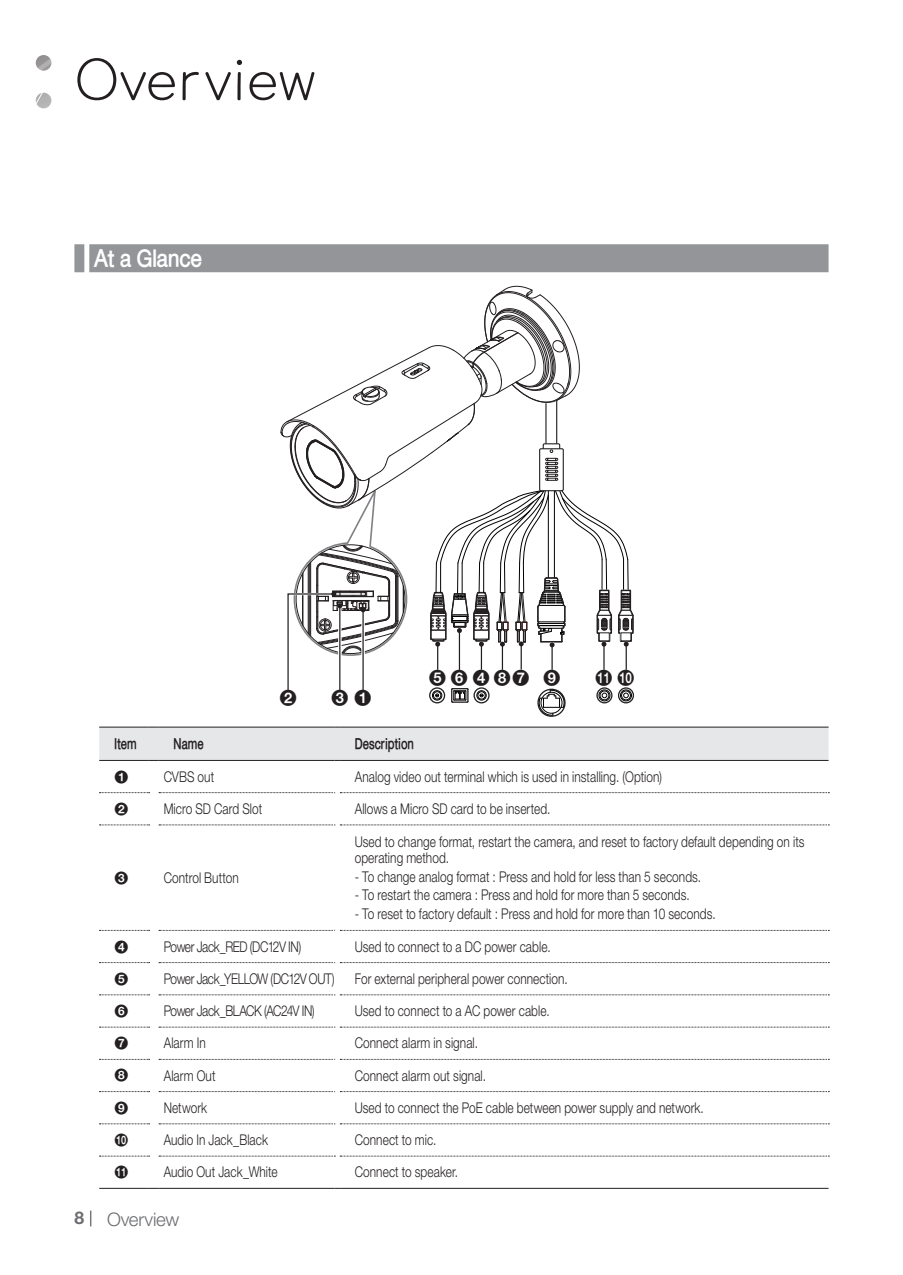
<style>
.page{position:relative;width:903px;height:1275px;background:#fff}
.page>*{position:absolute;margin:0;border:0;box-sizing:border-box;transform-origin:0 0}
.t1{font:59.5px "DXKPG Std M";color:#231f20}
.t2{font:21px "D Xgo Std 60";letter-spacing:-.02em;color:#fff;scale:.95 1}
.t3{font:300 18.72px "Helvetica Neue LT Pro";letter-spacing:-.01em;color:#6c6d70}
.t4{font:17.5px "CP Number Circle";letter-spacing:.21em;color:#231f20}
.t5{font:300 14.88px/16.1px "Helvetica Neue LT Pro";letter-spacing:.005em;color:#231f20;scale:.8 1}
.t6{font:300 14.88px "Helvetica Neue LT Pro";letter-spacing:-.04em;color:#231f20;scale:.8 1}
.t7{font:14px "CP Number Circle";color:#231f20}
.t8{font:13.47px "D Xgo Std 60";color:#231f20;scale:.8 1}
.s1{font-family:"Helvetica Neue cp";font-weight:700;font-size:17.5px}
</style>
<div class="page">
<svg style="left:35px;top:55px;width:17px;height:54px"></svg>
<div style="left:74px;top:244px;width:10px;height:28px;background:#939598"></div>
<div style="left:89px;top:244px;width:739px;height:28px;background:#939598"></div>
<div style="left:537px;top:689px;width:29px;height:28px;border:1px solid #231f20;border-radius:50%"></div>
<svg style="left:280px;top:286px;width:354px;height:430px"></svg>
<hr style="left:99px;top:1188px;width:50px;height:1px;background:#231f20">
<div style="left:99px;top:727px;width:729px;height:34px;background:#e6e7e9"></div>
<hr style="left:340px;top:760px;width:488px;height:1px;background:#231f20">
<svg style="left:99px;top:792px;width:730px;height:1px"></svg>
<svg style="left:99px;top:825px;width:730px;height:1px"></svg>
<svg style="left:99px;top:930px;width:730px;height:1px"></svg>
<svg style="left:99px;top:962px;width:730px;height:1px"></svg>
<svg style="left:99px;top:994px;width:730px;height:1px"></svg>
<svg style="left:99px;top:1027px;width:730px;height:1px"></svg>
<svg style="left:99px;top:1059px;width:730px;height:1px"></svg>
<svg style="left:99px;top:1091px;width:730px;height:1px"></svg>
<svg style="left:99px;top:1123px;width:730px;height:1px"></svg>
<svg style="left:99px;top:1156px;width:730px;height:1px"></svg>
<hr style="left:159px;top:1188px;width:176px;height:1px;background:#231f20">
<hr style="left:340px;top:1188px;width:488px;height:1px;background:#231f20">
<h1 class="t1" style="left:74px;top:52px;width:243px">Overview</h1>
<h2 class="t2" style="left:94px;top:248px;width:115px">At a Glance</h2>
<p class="t4" style="left:279px;top:690px;width:20px">B</p>
<p class="t4" style="left:331px;top:690px;width:43px">C A</p>
<p class="t4" style="left:428px;top:670px;width:134px">EFDHG I</p>
<p class="t4" style="left:595px;top:670px;width:42px">KJ</p>
<p class="t8" style="left:114px;top:737px;width:30px">Item</p>
<p class="t8" style="left:174px;top:737px;width:39px">Name</p>
<p class="t8" style="left:355px;top:737px;width:76px">Description</p>
<p class="t7" style="left:114px;top:770px;width:16px">A</p>
<p class="t5" style="left:164px;top:768px;width:65px">CVBS out</p>
<p class="t5" style="left:355px;top:768px;width:386px">Analog video out terminal which is used in installing. (Option)</p>
<p class="t7" style="left:114px;top:802px;width:16px">B</p>
<p class="t5" style="left:164px;top:800px;width:125px">Micro SD Card Slot</p>
<p class="t5" style="left:355px;top:800px;width:246px">Allows a Micro SD card to be inserted.</p>
<p class="t7" style="left:114px;top:871px;width:16px">C</p>
<p class="t5" style="left:164px;top:869px;width:95px">Control Button</p>
<p class="t5" style="left:355px;top:833px;width:564px">Used to change format, restart the camera, and reset to factory default depending on its operating method.</p>
<p class="t5" style="left:355px;top:868px;width:434px">- To change analog format : Press and hold for less than 5 seconds.</p>
<p class="t5" style="left:355px;top:886px;width:420px">- To restart the camera : Press and hold for more than 5 seconds.</p>
<p class="t5" style="left:355px;top:905px;width:453px">- To reset to factory default : Press and hold for more than 10 seconds.</p>
<p class="t7" style="left:114px;top:940px;width:16px">D</p>
<p class="t6" style="left:164px;top:937px;width:173px">Power Jack_RED (DC12V IN)</p>
<p class="t5" style="left:355px;top:938px;width:246px">Used to connect to a DC power cable.</p>
<p class="t7" style="left:114px;top:972px;width:16px">E</p>
<p class="t6" style="left:164px;top:969px;width:215px">Power Jack_YELLOW (DC12V OUT)</p>
<p class="t5" style="left:355px;top:970px;width:268px">For external peripheral power connection.</p>
<p class="t7" style="left:114px;top:1004px;width:16px">F</p>
<p class="t6" style="left:164px;top:1002px;width:190px">Power Jack_BLACK (AC24V IN)</p>
<p class="t5" style="left:355px;top:1002px;width:245px">Used to connect to a AC power cable.</p>
<p class="t7" style="left:114px;top:1037px;width:16px">G</p>
<p class="t5" style="left:164px;top:1035px;width:54px">Alarm In</p>
<p class="t5" style="left:355px;top:1035px;width:156px">Connect alarm in signal.</p>
<p class="t7" style="left:114px;top:1069px;width:16px">H</p>
<p class="t5" style="left:164px;top:1067px;width:66px">Alarm Out</p>
<p class="t5" style="left:355px;top:1067px;width:166px">Connect alarm out signal.</p>
<p class="t7" style="left:114px;top:1101px;width:16px">I</p>
<p class="t5" style="left:164px;top:1099px;width:56px">Network</p>
<p class="t5" style="left:355px;top:1099px;width:438px">Used to connect the PoE cable between power supply and network.</p>
<p class="t7" style="left:114px;top:1133px;width:16px">J</p>
<p class="t5" style="left:164px;top:1131px;width:132px">Audio In Jack_Black</p>
<p class="t5" style="left:355px;top:1131px;width:104px">Connect to mic.</p>
<p class="t7" style="left:114px;top:1166px;width:16px">K</p>
<p class="t5" style="left:164px;top:1164px;width:144px">Audio Out Jack_White</p>
<p class="t5" style="left:355px;top:1164px;width:131px">Connect to speaker.</p>
<p class="t3" style="left:74px;top:1207px;width:106px"><span class="s1">8</span> <sup>|</sup> Overview</p>
</div>
